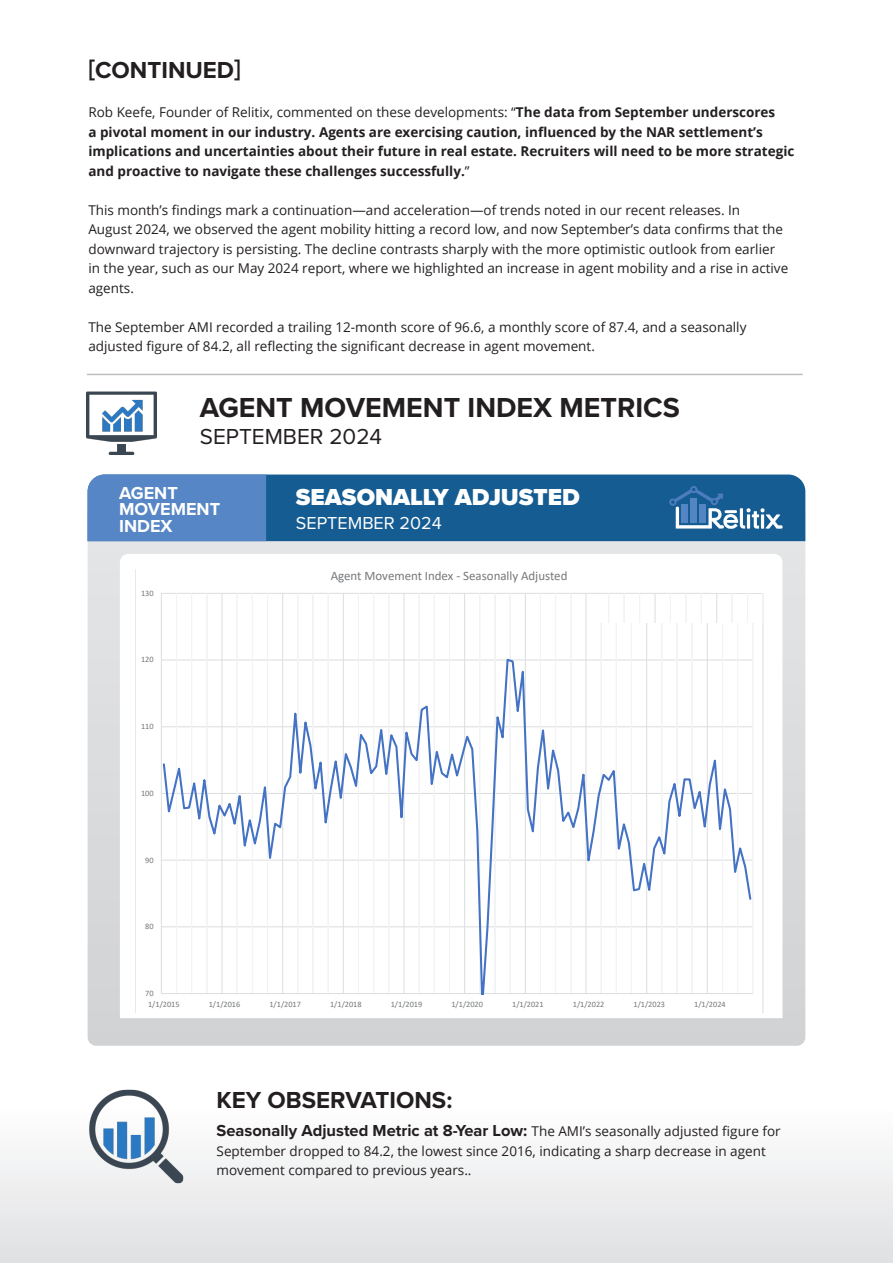
<style>
.page{position:relative;width:893px;height:1263px;background:#fff}
.page>*{position:absolute;margin:0;border:0;box-sizing:border-box;transform-origin:0 0}
.Heading_2_-_left{font:700 28.5px "Proxima Nova";color:#231f20}
.Body_text_1_-_left{font:700 24px "Proxima Nova";color:#231f20}
.Heading_2_-_left-2{font:900 24px "Proxima Nova";color:#fff}
.Heading_2_-_left-3{font:22.5px "Proxima Nova";color:#231f20}
.Heading_2_-_left-4{font:700 18px/16.5px "Proxima Nova";color:#fff}
.Heading_2_-_left-5{font:18px "Proxima Nova";color:#fff}
.Body_text_1_-_left-2{font:700 16.5px "Proxima Nova";color:#231f20}
.Body_text_1_-_left-3{font:13.5px/19.5px "Open Sans";color:#231f20}
.Body_text_1_-_left-4{font:700 13.5px/19.5px "Open Sans";color:#231f20}
.t1{font:12.9px "Calibri";color:#76787b}
.t2{font:8.25px "Calibri";color:#76787b}
.s1{font-weight:400}
.s2{font-family:"Open Sans";font-weight:400;font-size:13.5px}
</style>
<div class="page">
<div style="left:0;top:1056px;width:893px;height:207px;background:linear-gradient(to bottom,#fff,#e1e2e4)"></div>
<img style="left:88px;top:1089px;width:96px;height:96px">
<img style="left:87px;top:391px;width:70px;height:64px">
<hr style="left:87px;top:374px;width:716px;height:1px;background:#bebfc2">
<svg style="left:88px;top:541px;width:717px;height:505px;background:#d8d9dc"></svg>
<svg style="left:120px;top:554px;width:662px;height:464px"></svg>
<svg style="left:135px;top:569px;width:628px;height:443px"></svg>
<div style="left:266px;top:474px;width:539px;height:67px;background:#155c92"></div>
<div style="left:88px;top:474px;width:178px;height:67px;background:#5686c5"></div>
<svg style="left:669px;top:486px;width:113px;height:43px;background:#477eac"></svg>
<hr style="left:595px;top:926px;width:167px;height:1px;background:#dcdddf">
<hr style="left:595px;top:860px;width:167px;height:1px;background:#dcdddf">
<hr style="left:595px;top:793px;width:167px;height:1px;background:#dcdddf">
<hr style="left:595px;top:726px;width:167px;height:1px;background:#dcdddf">
<hr style="left:595px;top:660px;width:167px;height:1px;background:#dcdddf">
<hr style="left:763px;top:593px;width:1px;height:30px;background:#f2f3f4">
<hr style="left:793px;top:593px;width:1px;height:30px;background:#f2f3f4">
<hr style="left:809px;top:593px;width:1px;height:30px;background:#f2f3f4">
<hr style="left:824px;top:593px;width:1px;height:30px;background:#f2f3f4">
<hr style="left:855px;top:593px;width:1px;height:30px;background:#f2f3f4">
<hr style="left:871px;top:593px;width:1px;height:30px;background:#f2f3f4">
<hr style="left:886px;top:593px;width:1px;height:30px;background:#f2f3f4">
<hr style="left:778px;top:593px;width:1px;height:30px;background:#dcdddf">
<hr style="left:840px;top:593px;width:1px;height:30px;background:#dcdddf">
<hr style="left:892px;top:593px;width:1px;height:30px;background:#dcdddf">
<svg style="left:595px;top:566px;width:167px;height:57px"></svg>
<div style="left:710px;top:563px;width:61px;height:30px;background:#fff"></div>
<p class="Body_text_1_-_left" style="left:88px;top:52px;width:154px">[CONTINUED]</p>
<p class="Body_text_1_-_left-4" style="left:88px;top:102px;width:707px"><span class="s1">Rob Keefe, Founder of Relitix, commented on these developments: “</span>The data from September underscores<br>a pivotal moment in our industry. Agents are exercising caution, influenced by the NAR settlement’s implications and uncertainties about their future in real estate. Recruiters will need to be more strategic and proactive to navigate these challenges successfully.<span class="s1">”</span></p>
<p class="Body_text_1_-_left-3" style="left:88px;top:199px;width:701px">This month’s findings mark a continuation—and acceleration—of trends noted in our recent releases. In<br>August 2024, we observed the agent mobility hitting a record low, and now September’s data confirms that the downward trajectory is persisting. The decline contrasts sharply with the more optimistic outlook from earlier in the year, such as our May 2024 report, where we highlighted an increase in agent mobility and a rise in active agents.</p>
<p class="Body_text_1_-_left-3" style="left:88px;top:316px;width:660px">The September AMI recorded a trailing 12-month score of 96.6, a monthly score of 87.4, and a seasonally adjusted figure of 84.2, all reflecting the significant decrease in agent movement.</p>
<p class="Heading_2_-_left" style="left:200px;top:386px;width:482px">AGENT MOVEMENT INDEX METRICS</p>
<p class="Heading_2_-_left-3" style="left:200px;top:419px;width:184px">SEPTEMBER 2024</p>
<p class="Heading_2_-_left-4" style="left:119px;top:484px;width:103px">AGENT<br>MOVEMENT<br>INDEX</p>
<p class="t2" style="left:141px;top:587px;width:14px">130</p>
<p class="t2" style="left:141px;top:654px;width:14px">120</p>
<p class="t2" style="left:141px;top:721px;width:14px">110</p>
<p class="t2" style="left:141px;top:787px;width:14px">100</p>
<p class="t2" style="left:145px;top:854px;width:10px">90</p>
<p class="t2" style="left:145px;top:921px;width:10px">80</p>
<p class="t2" style="left:145px;top:987px;width:10px">70</p>
<p class="Heading_2_-_left-2" style="left:296px;top:479px;width:285px">SEASONALLY ADJUSTED</p>
<p class="Heading_2_-_left-5" style="left:296px;top:510px;width:147px">SEPTEMBER 2024</p>
<p class="t1" style="left:331px;top:567px;width:238px">Agent Movement Index - Seasonally Adjusted</p>
<p class="t2" style="left:148px;top:998px;width:33px">1/1/2015</p>
<p class="t2" style="left:209px;top:998px;width:33px">1/1/2016</p>
<p class="t2" style="left:269px;top:998px;width:33px">1/1/2017</p>
<p class="t2" style="left:330px;top:998px;width:33px">1/1/2018</p>
<p class="t2" style="left:391px;top:998px;width:33px">1/1/2019</p>
<p class="t2" style="left:451px;top:998px;width:33px">1/1/2020</p>
<p class="t2" style="left:512px;top:998px;width:33px">1/1/2021</p>
<p class="t2" style="left:573px;top:998px;width:33px">1/ 2022</p>
<p class="t2" style="left:633px;top:998px;width:33px">1/ 20 3</p>
<p class="t2" style="left:694px;top:998px;width:33px">1/1/20 4</p>
<p class="t2" style="left:580px;top:998px;width:33px">1/1/2015</p>
<p class="t2" style="left:642px;top:998px;width:33px">1/1/2016</p>
<p class="t2" style="left:703px;top:998px;width:33px">1/1/2017</p>
<p class="Body_text_1_-_left" style="left:217px;top:1082px;width:237px">KEY OBSERVATIONS:</p>
<p class="Body_text_1_-_left-2" style="left:217px;top:1118px;width:566px">Seasonally Adjusted Metric at 8-Year Low: <span class="s2">The AMI’s seasonally adjusted figure for</span></p>
<p class="Body_text_1_-_left-3" style="left:217px;top:1141px;width:551px">September dropped to 84.2, the lowest since 2016, indicating a sharp decrease in agent movement compared to previous years..</p>
</div>
